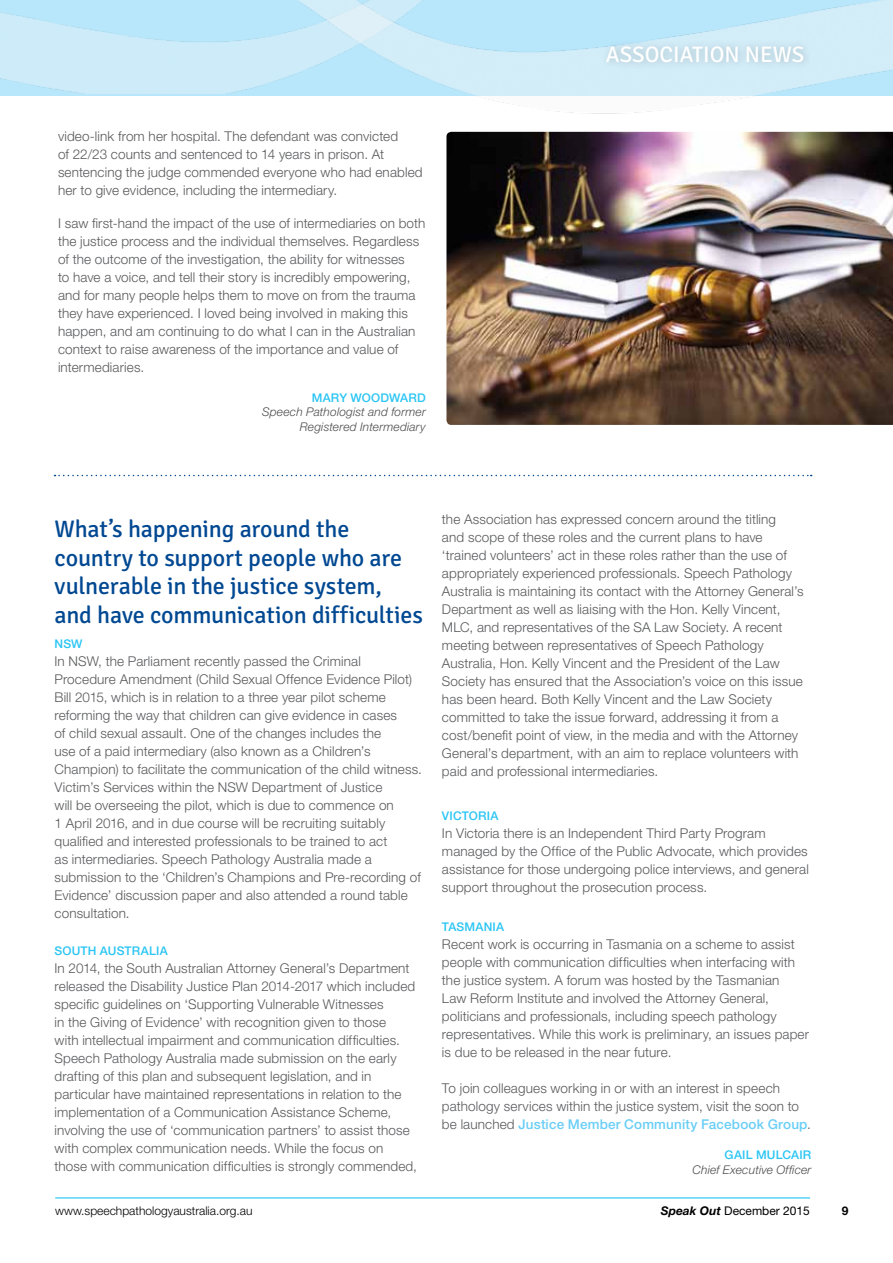
<style>
.page{position:relative;width:893px;height:1263px;background:#fff}
.page>*{position:absolute;margin:0;border:0;box-sizing:border-box;transform-origin:0 0}
.t1{font:24px/28.5px "Signika";letter-spacing:-.01em;color:#004892}
.t2{font:22.5px "Signika";color:#fff}
.t3{font:300 13.5px/18px "Helvetica Neue LT Std";letter-spacing:.01em;color:#58595b}
.t4{font:italic 300 12px/15px "Helvetica Neue LT Std";letter-spacing:.015em;color:#4d4d4f;text-align:right}
.t5{font:500 12px "Helvetica Neue LT Std";letter-spacing:.015em;color:#2ac5f4}
.t6{font:300 12px "Helvetica Neue LT Std";color:#000}
.t7{font:12px "Helvetica Neue LT Std";color:#000}
.t8{font:700 12px "Helvetica Neue LT Std";color:#000}
.s1{font-weight:500;color:#69cef6}
.s2{font-weight:700;font-style:italic}
</style>
<div class="page">
<hr style="left:55px;top:1198px;width:755px;height:1px;background:#00bdf2">
<img style="left:264px;top:0;width:629px;height:114px">
<div style="left:600px;top:39px;width:212px;height:32px;background:#c9e3ef"></div>
<img style="left:446px;top:132px;width:447px;height:293px">
<svg style="left:55px;top:475px;width:757px;height:1px"></svg>
<p class="t3" style="left:58px;top:127px;width:366px">video-link from her hospital. The defendant was convicted<br>of 22/23 counts and sentenced to 14 years in prison. At sentencing the judge commended everyone who had enabled her to give evidence, including the intermediary.</p>
<p class="t3" style="left:58px;top:214px;width:369px">I saw first-hand the impact of the use of intermediaries on both the justice process and the individual themselves. Regardless of the outcome of the investigation, the ability for witnesses<br>to have a voice, and tell their story is incredibly empowering, and for many people helps them to move on from the trauma they have experienced. I loved being involved in making this happen, and am continuing to do what I can in the Australian context to raise awareness of the importance and value of intermediaries.</p>
<p class="t5" style="left:312px;top:391px;width:61px">MA RY WOODWA</p>
<p class="t5" style="left:408px;top:391px;width:18px">RD</p>
<p class="t4" style="left:262px;top:404px;width:165px">Speech Pathologist and former<br>Registered Intermediary</p>
<h2 class="t2" style="left:606px;top:42px;width:200px">association news</h2>
<h1 class="t1" style="left:55px;top:515px;width:370px">What’s happening around the country to support people who are vulnerable in the justice system, and have communication difficulties</h1>
<p class="t5" style="left:55px;top:637px;width:30px">NSW</p>
<p class="t3" style="left:55px;top:652px;width:369px">In NSW, the Parliament recently passed the Criminal Procedure Amendment (Child Sexual Offence Evidence Pilot)<br>Bill 2015, which is in relation to a three year pilot scheme reforming the way that children can give evidence in cases<br>of child sexual assault. One of the changes includes the<br>use of a paid intermediary (also known as a Children’s Champion) to facilitate the communication of the child witness.<br>Victim’s Services within the NSW Department of Justice<br>will be overseeing the pilot, which is due to commence on<br>1 April 2016, and in due course will be recruiting suitably qualified and interested professionals to be trained to act<br>as intermediaries. Speech Pathology Australia made a submission to the ‘Children’s Champions and Pre-recording of Evidence’ discussion paper and also attended a round table consultation.</p>
<p class="t5" style="left:55px;top:943px;width:113px">SOUTH AUSTRALIA</p>
<p class="t3" style="left:55px;top:958px;width:364px">In 2014, the South Australian Attorney General’s Department released the Disability Justice Plan 2014-2017 which included specific guidelines on ‘Supporting Vulnerable Witnesses<br>in the Giving of Evidence’ with recognition given to those<br>with intellectual impairment and communication difficulties.<br>Speech Pathology Australia made submission on the early drafting of this plan and subsequent legislation, and in particular have maintained representations in relation to the implementation of a Communication Assistance Scheme, involving the use of ‘communication partners’ to assist those with complex communication needs. While the focus on those with communication difficulties is strongly commended,</p>
<p class="t3" style="left:442px;top:510px;width:363px">the Association has expressed concern around the titling<br>and scope of these roles and the current plans to have ‘trained volunteers’ act in these roles rather than the use of appropriately experienced professionals. Speech Pathology Australia is maintaining its contact with the Attorney General’s Department as well as liaising with the Hon. Kelly Vincent, MLC, and representatives of the SA Law Society. A recent meeting between representatives of Speech Pathology Australia, Hon. Kelly Vincent and the President of the Law Society has ensured that the Association’s voice on this issue has been heard. Both Kelly Vincent and the Law Society committed to take the issue forward, addressing it from a cost/benefit point of view, in the media and with the Attorney General’s department, with an aim to replace volunteers with paid and professional intermediaries.</p>
<p class="t5" style="left:442px;top:808px;width:21px">VICTO</p>
<p class="t5" style="left:478px;top:808px;width:20px">RIA</p>
<p class="t3" style="left:442px;top:824px;width:368px">In Victoria there is an Independent Third Party Program managed by the Office of the Public Advocate, which provides assistance for those undergoing police interviews, and general support throughout the prosecution process.</p>
<p class="t5" style="left:442px;top:920px;width:62px">TAS MAN IA</p>
<p class="t3" style="left:442px;top:935px;width:369px">Recent work is occurring in Tasmania on a scheme to assist people with communication difficulties when interfacing with the justice system. A forum was hosted by the Tasmanian<br>Law Reform Institute and involved the Attorney General, politicians and professionals, including speech pathology representatives. While this work is preliminary, an issues paper is due to be released in the near future.</p>
<p class="t3" style="left:442px;top:1079px;width:370px">To join colleagues working in or with an interest in speech pathology services within the justice system, visit the soon to be launched <span class="s1">JUSTICE MEMBER COMMUNITY FACEBOOK GROUP</span>.</p>
<p class="t5" style="left:725px;top:1148px;width:60px">GAIL MULCA</p>
<p class="t5" style="left:799px;top:1148px;width:13px">IR</p>
<p class="t4" style="left:692px;top:1162px;width:120px">Chief Executive Officer</p>
<p class="t6" style="left:55px;top:1203px;width:199px">www.speechpathologyaustralia.org.au</p>
<p class="t7" style="left:661px;top:1204px;width:150px"><span class="s2">Speak Out</span> December 2015</p>
<p class="t8" style="left:842px;top:1203px;width:8px">9</p>
</div>
